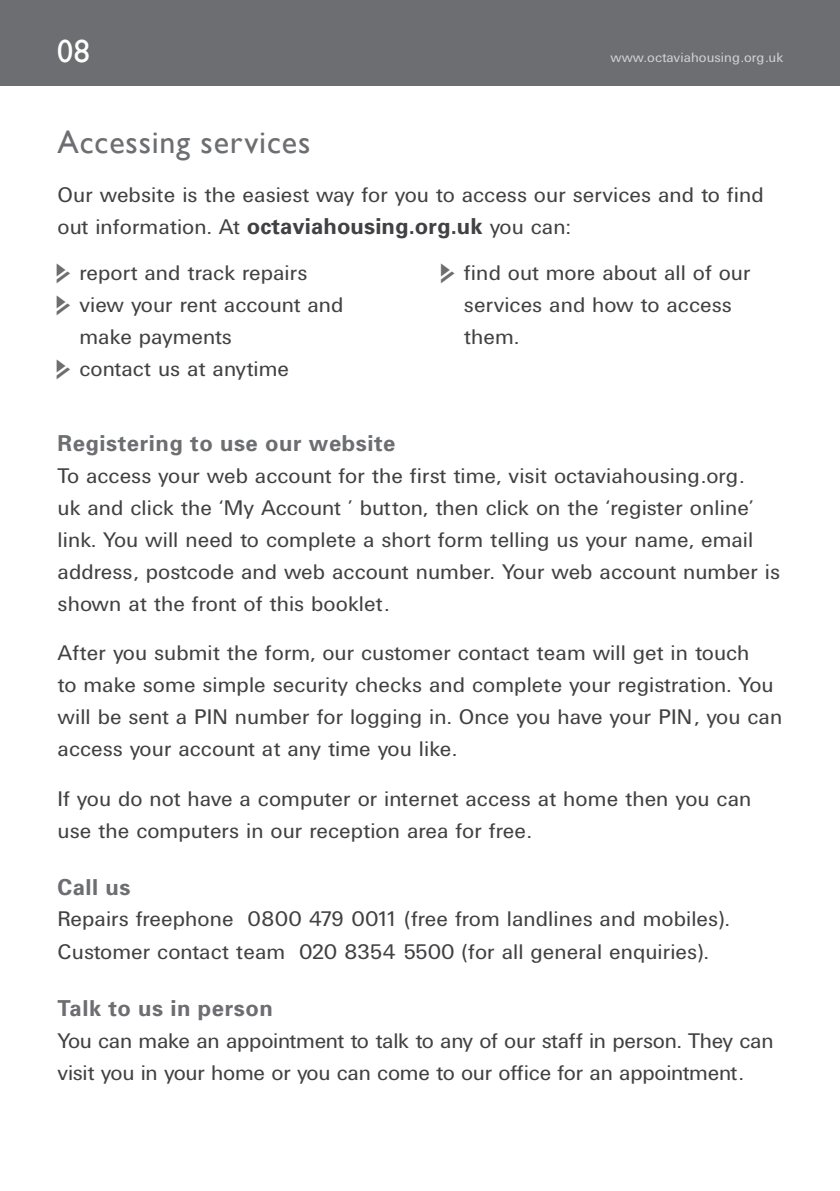
<style>
.page{position:relative;width:840px;height:1191px;background:#fff}
.page>*{position:absolute;margin:0;border:0;box-sizing:border-box;transform-origin:0 0}
.t1{font:32px "Gill Sans";letter-spacing:.025em;color:#6d6e71}
.t2{font:32px "Gill Sans";color:#fff}
.t3{font:22px/32px "Univers DTC";letter-spacing:.005em;color:#414042}
.t4{font:700 22px "Univers";letter-spacing:.025em;color:#6d6e71}
.t5{font:14px "Univers DTC";letter-spacing:.005em;color:#cfd1d2}
.s1{font-family:"Univers";font-weight:700}
.s2{font-family:"Pointers";color:#6d6e71}
</style>
<div class="page">
<div style="left:0;top:0;width:839px;height:85px;background:#6d6e71"></div>
<h1 class="t2" style="left:57px;top:33px;width:34px">08</h1>
<p class="t5" style="left:610px;top:50px;width:174px">www.octaviahousing.org.uk</p>
<h1 class="t1" style="left:58px;top:123px;width:254px">Accessing services</h1>
<p class="t3" style="left:58px;top:178px;width:707px">Our website is the easiest way for you to access our services and to find out information. At <span class="s1">octaviahousing.org.uk</span> you can:</p>
<p class="t3" style="left:57px;top:257px;width:252px"><span class="s2">j</span> report and track repairs</p>
<p class="t3" style="left:57px;top:289px;width:288px"><span class="s2">j</span> view your rent account and</p>
<p class="t3" style="left:79px;top:321px;width:154px">make payments</p>
<p class="t3" style="left:57px;top:353px;width:234px"><span class="s2">j</span> contact us at anytime</p>
<p class="t3" style="left:463px;top:257px;width:288px;text-indent:-23px"><span class="s2">j</span> find out more about all of our services and how to access them.</p>
<p class="t4" style="left:58px;top:430px;width:339px">Registering to use our website</p>
<p class="t3" style="left:58px;top:460px;width:723px">To access your web account for the first time, visit octaviahousing.org.<br>uk and click the ‘My Account ’ button, then click on the ‘register online’ link. You will need to complete a short form telling us your name, email address, postcode and web account number. Your web account number is shown at the front of this booklet.</p>
<p class="t3" style="left:58px;top:637px;width:725px">After you submit the form, our customer contact team will get in touch<br>to make some simple security checks and complete your registration. You will be sent a PIN number for logging in. Once you have your PIN, you can access your account at any time you like.</p>
<p class="t3" style="left:58px;top:782px;width:695px">If you do not have a computer or internet access at home then you can use the computers in our reception area for free.</p>
<p class="t4" style="left:58px;top:873px;width:74px">Call us</p>
<p class="t3" style="left:58px;top:903px;width:673px">Repairs freephone 0800 479 0011 (free from landlines and mobiles).<br>Customer contact team 020 8354 5500 (for all general enquiries).</p>
<p class="t4" style="left:58px;top:994px;width:217px">Talk to us in person</p>
<p class="t3" style="left:58px;top:1024px;width:717px">You can make an appointment to talk to any of our staff in person. They can visit you in your home or you can come to our office for an appointment.</p>
</div>
